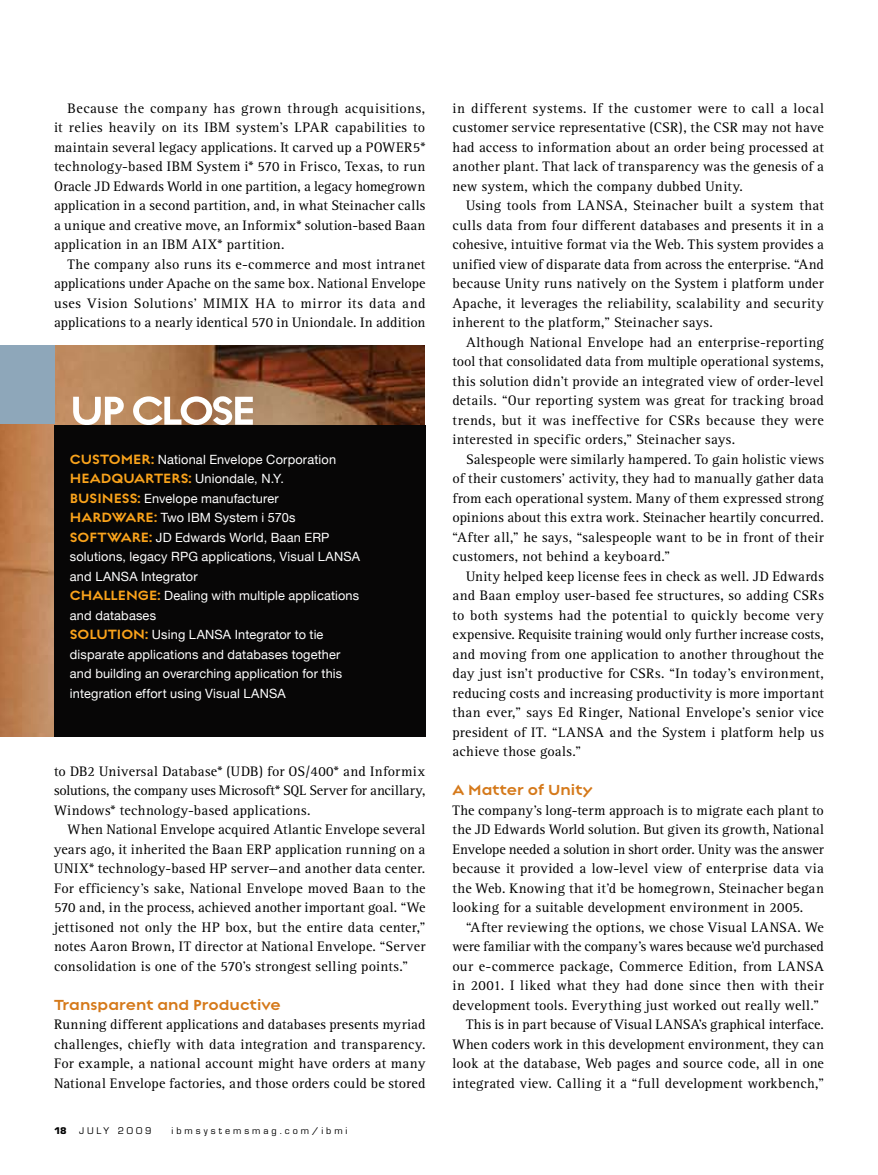
<style>
.page{position:relative;width:878px;height:1175px;background:#fff}
.page>*{position:absolute;margin:0;border:0;box-sizing:border-box;transform-origin:0 0}
.t1{font:700 54px "Regulator";letter-spacing:-.055em;color:#fff}
.t2{font:700 19.5px "Regulator";color:#d5791a}
.t3{font:14.25px/19.5px "Rotis Serif";letter-spacing:.01em;color:#000;text-align:justify}
.t4{font:12.75px/19.5px "Helvetica Neue";letter-spacing:.015em;color:#fff}
.t5{font:9px "Eurostile";letter-spacing:.325em;color:#000}
.s1{font-family:"Regulator";font-weight:700;font-size:18px;color:#faa31b}
.s2{font-weight:700}
</style>
<div class="page">
<img style="left:0;top:345px;width:424px;height:392px">
<div style="left:54px;top:425px;width:371px;height:311px;background:#070606"></div>
<div style="left:0;top:345px;width:54px;height:79px;background:#8ea7ba"></div>
<p class="t3" style="left:54px;top:98px;width:373px;text-indent:13px">Because the company has grown through acquisitions, it relies heavily on its IBM system’s LPAR capabilities to maintain several legacy applications. It carved up a POWER5* technology-based IBM System i* 570 in Frisco, Texas, to run Oracle JD Edwards World in one partition, a legacy homegrown application in a second partition, and, in what Steinacher calls a unique and creative move, an Informix* solution-based Baan application in an IBM AIX* partition.</p>
<p class="t3" style="left:54px;top:254px;width:373px;text-indent:13px">The company also runs its e-commerce and most intranet applications under Apache on the same box. National Envelope uses Vision Solutions’ MIMIX HA to mirror its data and applications to a nearly identical 570 in Uniondale. In addition</p>
<h1 class="t1" style="left:70px;top:381px;width:188px">UP CLOSE</h1>
<p class="t4" style="left:70px;top:449px;width:292px"><span class="s1">CUSTOMER:</span> National Envelope Corporation <span class="s1">HEADQUARTERS:</span> Uniondale, N.Y.<br><span class="s1">BUSINESS:</span> Envelope manufacturer <span class="s1">HARDWARE:</span> Two IBM System i 570s <span class="s1">SOFTWARE:</span> JD Edwards World, Baan ERP solutions, legacy RPG applications, Visual LANSA and LANSA Integrator<br><span class="s1">CHALLENGE:</span> Dealing with multiple applications and databases<br><span class="s1">SOLUTION:</span> Using LANSA Integrator to tie disparate applications and databases together and building an overarching application for this integration effort using Visual LANSA</p>
<p class="t3" style="left:54px;top:761px;width:373px">to DB2 Universal Database* (UDB) for OS/400* and Informix solutions, the company uses Microsoft* SQL Server for ancillary, Windows* technology-based applications.</p>
<p class="t3" style="left:54px;top:820px;width:373px;text-indent:13px">When National Envelope acquired Atlantic Envelope several years ago, it inherited the Baan ERP application running on a UNIX* technology-based HP server—and another data center.<br>For efficiency’s sake, National Envelope moved Baan to the 570 and, in the process, achieved another important goal. “We jettisoned not only the HP box, but the entire data center,” notes Aaron Brown, IT director at National Envelope. “Server consolidation is one of the 570’s strongest selling points.”</p>
<h2 class="t2" style="left:54px;top:994px;width:228px">Transparent and Productive</h2>
<p class="t3" style="left:54px;top:1015px;width:373px">Running different applications and databases presents myriad challenges, chiefly with data integration and transparency.<br>For example, a national account might have orders at many National Envelope factories, and those orders could be stored</p>
<p class="t5" style="left:54px;top:1125px;width:99px"><span class="s2">18</span> JULY 2009</p>
<p class="t5" style="left:171px;top:1125px;width:177px">ibmsystemsmag.com/ibmi</p>
<p class="t3" style="left:452px;top:98px;width:373px">in different systems. If the customer were to call a local customer service representative (CSR), the CSR may not have had access to information about an order being processed at another plant. That lack of transparency was the genesis of a new system, which the company dubbed Unity.</p>
<p class="t3" style="left:452px;top:196px;width:373px;text-indent:13px">Using tools from LANSA, Steinacher built a system that culls data from four different databases and presents it in a cohesive, intuitive format via the Web. This system provides a unified view of disparate data from across the enterprise. “And because Unity runs natively on the System i platform under Apache, it leverages the reliability, scalability and security inherent to the platform,” Steinacher says.</p>
<p class="t3" style="left:452px;top:332px;width:373px;text-indent:13px">Although National Envelope had an enterprise-reporting tool that consolidated data from multiple operational systems, this solution didn’t provide an integrated view of order-level details. “Our reporting system was great for tracking broad trends, but it was ineffective for CSRs because they were interested in specific orders,” Steinacher says.</p>
<p class="t3" style="left:452px;top:449px;width:373px;text-indent:13px">Salespeople were similarly hampered. To gain holistic views of their customers’ activity, they had to manually gather data from each operational system. Many of them expressed strong opinions about this extra work. Steinacher heartily concurred. “After all,” he says, “salespeople want to be in front of their customers, not behind a keyboard.”</p>
<p class="t3" style="left:452px;top:566px;width:373px;text-indent:13px">Unity helped keep license fees in check as well. JD Edwards and Baan employ user-based fee structures, so adding CSRs to both systems had the potential to quickly become very expensive. Requisite training would only further increase costs, and moving from one application to another throughout the day just isn’t productive for CSRs. “In today’s environment, reducing costs and increasing productivity is more important than ever,” says Ed Ringer, National Envelope’s senior vice president of IT. “LANSA and the System i platform help us achieve those goals.”</p>
<h2 class="t2" style="left:452px;top:779px;width:142px">A Matter of Unity</h2>
<p class="t3" style="left:452px;top:800px;width:373px">The company’s long-term approach is to migrate each plant to the JD Edwards World solution. But given its growth, National Envelope needed a solution in short order. Unity was the answer because it provided a low-level view of enterprise data via the Web. Knowing that it’d be homegrown, Steinacher began looking for a suitable development environment in 2005.</p>
<p class="t3" style="left:466px;top:917px;width:359px">“After reviewing the options, we chose Visual LANSA. We</p>
<p class="t3" style="left:452px;top:937px;width:373px">were familiar with the company’s wares because we’d purchased</p>
<p class="t3" style="left:452px;top:956px;width:373px">our e-commerce package, Commerce Edition, from LANSA</p>
<p class="t3" style="left:452px;top:976px;width:373px">in 2001. I liked what they had done since then with their</p>
<p class="t3" style="left:452px;top:995px;width:368px">development tools. Everything just worked out really well.”</p>
<p class="t3" style="left:466px;top:1015px;width:359px">This is in part because of Visual LANSA’s graphical interface.</p>
<p class="t3" style="left:452px;top:1034px;width:373px">When coders work in this development environment, they can</p>
<p class="t3" style="left:452px;top:1054px;width:373px">look at the database, Web pages and source code, all in one</p>
<p class="t3" style="left:452px;top:1073px;width:373px">integrated view. Calling it a “full development workbench,”</p>
</div>
